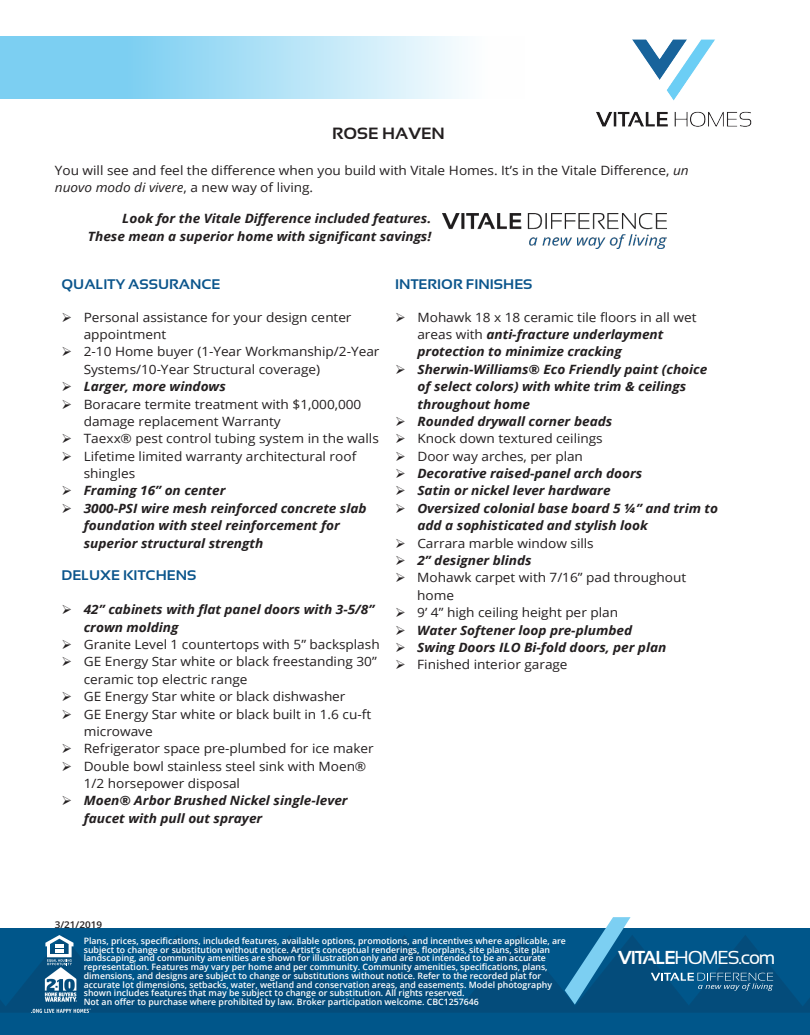
<style>
.page{position:relative;width:810px;height:1035px;background:#fff}
.page>*{position:absolute;margin:0;border:0;box-sizing:border-box;transform-origin:0 0}
.t1{font:18.75px "Sansation";letter-spacing:-.06em;color:#fff}
.t2{font:700 16.25px "Sansation";color:#231f20;scale:1.07 1}
.t3{font:700 13.88px "Sansation";color:#0b558c;scale:1.07 1}
.t4{font:12.75px/17.4px "Open Sans";letter-spacing:-.005em;color:#231f20;scale:1.07 1}
.t5{font:italic 700 12.75px/17.4px "Open Sans";letter-spacing:-.005em;color:#231f20;scale:1.07 1}
.t6{font:600 9.38px "Open Sans";letter-spacing:-.005em;color:#231f20;scale:1.07 1}
.t7{font:600 8.75px/8.8px "Open Sans";color:#fff}
.s1{font-style:italic}
.s2{font-weight:400;font-style:normal}
.s3{font-weight:700}
</style>
<div class="page">
<div style="left:0;top:928px;width:810px;height:107px;background:#00568a"></div>
<svg style="left:0;top:935px;width:810px;height:78px;fill:#034f7f"></svg>
<svg style="left:0;top:36px;width:462px;height:63px;background:#a6def5"></svg>
<img style="left:596px;top:39px;width:156px;height:88px">
<svg style="left:565px;top:917px;width:66px;height:88px"></svg>
<svg style="left:45px;top:935px;width:28px;height:30px"></svg>
<svg style="left:651px;top:973px;width:122px;height:18px"></svg>
<img style="left:31px;top:967px;width:60px;height:45px">
<img style="left:442px;top:213px;width:225px;height:36px">
<p class="t2" style="left:332px;top:124px;width:107px">ROSE HAVEN</p>
<p class="t4" style="left:55px;top:161px;width:594px">You will see and feel the difference when you build with Vitale Homes. It’s in the Vitale Difference, <span class="s1">un nuovo modo di vivere</span>, a new way of living.</p>
<p class="t5" style="left:88px;top:210px;width:323px;text-align:right">Look for the Vitale Difference included features.<br>These mean a superior home with significant savings!</p>
<p class="t3" style="left:62px;top:277px;width:150px">QUALITY ASSURANCE</p>
<p class="t4" style="left:84px;top:308px;width:252px;text-indent:-22px">➢ Personal assistance for your design center appointment</p>
<p class="t4" style="left:84px;top:343px;width:278px;text-indent:-22px">➢ 2-10 Home buyer (1-Year Workmanship/2-Year<br>Systems/10-Year Structural coverage)</p>
<p class="t5" style="left:61px;top:378px;width:155px">➢ Larger, more windows</p>
<p class="t4" style="left:84px;top:395px;width:261px;text-indent:-22px">➢ Boracare termite treatment with $1,000,000 damage replacement Warranty</p>
<p class="t4" style="left:61px;top:430px;width:298px">➢ Taexx® pest control tubing system in the walls</p>
<p class="t4" style="left:84px;top:447px;width:256px;text-indent:-22px">➢ Lifetime limited warranty architectural roof shingles</p>
<p class="t5" style="left:61px;top:482px;width:155px">➢ Framing 16” on center</p>
<p class="t5" style="left:84px;top:499px;width:266px;text-indent:-22px">➢ 3000-PSI wire mesh reinforced concrete slab foundation with steel reinforcement for superior structural strength</p>
<p class="t3" style="left:62px;top:568px;width:128px">DELUXE KITCHENS</p>
<p class="t5" style="left:84px;top:601px;width:273px;text-indent:-22px">➢ 42” cabinets with flat panel doors with 3-5/8” crown molding</p>
<p class="t4" style="left:62px;top:635px;width:299px">➢ Granite Level 1 countertops with 5” backsplash</p>
<p class="t4" style="left:84px;top:653px;width:275px;text-indent:-22px">➢ GE Energy Star white or black freestanding 30” ceramic top electric range</p>
<p class="t4" style="left:62px;top:687px;width:267px">➢ GE Energy Star white or black dishwasher</p>
<p class="t4" style="left:84px;top:705px;width:270px;text-indent:-22px">➢ GE Energy Star white or black built in 1.6 cu-ft microwave</p>
<p class="t4" style="left:61px;top:740px;width:293px">➢ Refrigerator space pre-plumbed for ice maker</p>
<p class="t4" style="left:84px;top:757px;width:266px;text-indent:-22px">➢ Double bowl stainless steel sink with Moen®<br>1/2 horsepower disposal</p>
<p class="t5" style="left:84px;top:792px;width:248px;text-indent:-22px">➢ Moen® Arbor Brushed Nickel single-lever faucet with pull out sprayer</p>
<p class="t3" style="left:395px;top:277px;width:130px">INTERIOR FINISHES</p>
<p class="t5" style="left:417px;top:308px;width:262px;text-indent:-22px">➢ <span class="s2">Mohawk 18 x 18 ceramic tile floors in all wet areas with</span> anti-fracture underlayment protection to minimize cracking</p>
<p class="t5" style="left:417px;top:360px;width:272px;text-indent:-22px">➢ Sherwin-Williams® Eco Friendly paint (choice of select colors) with white trim &amp; ceilings throughout home</p>
<p class="t5" style="left:395px;top:412px;width:204px">➢ Rounded drywall corner beads</p>
<p class="t4" style="left:395px;top:430px;width:196px">➢ Knock down textured ceilings</p>
<p class="t4" style="left:395px;top:447px;width:177px">➢ Door way arches, per plan</p>
<p class="t5" style="left:395px;top:464px;width:232px">➢ Decorative raised-panel arch doors</p>
<p class="t5" style="left:395px;top:482px;width:203px">➢ Satin or nickel lever hardware</p>
<p class="t5" style="left:417px;top:499px;width:283px;text-indent:-22px">➢ Oversized colonial base board 5 ¼” and trim to add a sophisticated and stylish look</p>
<p class="t4" style="left:395px;top:534px;width:187px">➢ Carrara marble window sills</p>
<p class="t5" style="left:395px;top:551px;width:129px">➢ 2” designer blinds</p>
<p class="t4" style="left:417px;top:569px;width:253px;text-indent:-22px">➢ Mohawk carpet with 7/16” pad throughout home</p>
<p class="t4" style="left:395px;top:603px;width:210px">➢ 9’ 4” high ceiling height per plan</p>
<p class="t5" style="left:395px;top:621px;width:223px">➢ Water Softener loop pre-plumbed</p>
<p class="t5" style="left:395px;top:638px;width:255px">➢ Swing Doors ILO Bi-fold doors, per plan</p>
<p class="t4" style="left:395px;top:656px;width:163px">➢ Finished interior garage</p>
<p class="t6" style="left:55px;top:918px;width:46px">3/21/2019</p>
<p class="t7" style="left:84px;top:936px;width:484px">Plans, prices, specifications, included features, available options, promotions, and incentives where applicable, are subject to change or substitution without notice. Artist’s conceptual renderings, floorplans, site plans, site plan landscaping, and community amenities are shown for illustration only and are not intended to be an accurate representation. Features may vary per home and per community. Community amenities, specifications, plans, dimensions, and designs are subject to change or substitutions without notice. Refer to the recorded plat for accurate lot dimensions, setbacks, water, wetland and conservation areas, and easements. Model photography shown includes features that may be subject to change or substitution. All rights reserved.<br>Not an offer to purchase where prohibited by law. Broker participation welcome. CBC1257646</p>
<h1 class="t1" style="left:618px;top:947px;width:159px"><span class="s3">VITALE</span>HOMES.com</h1>
</div>
